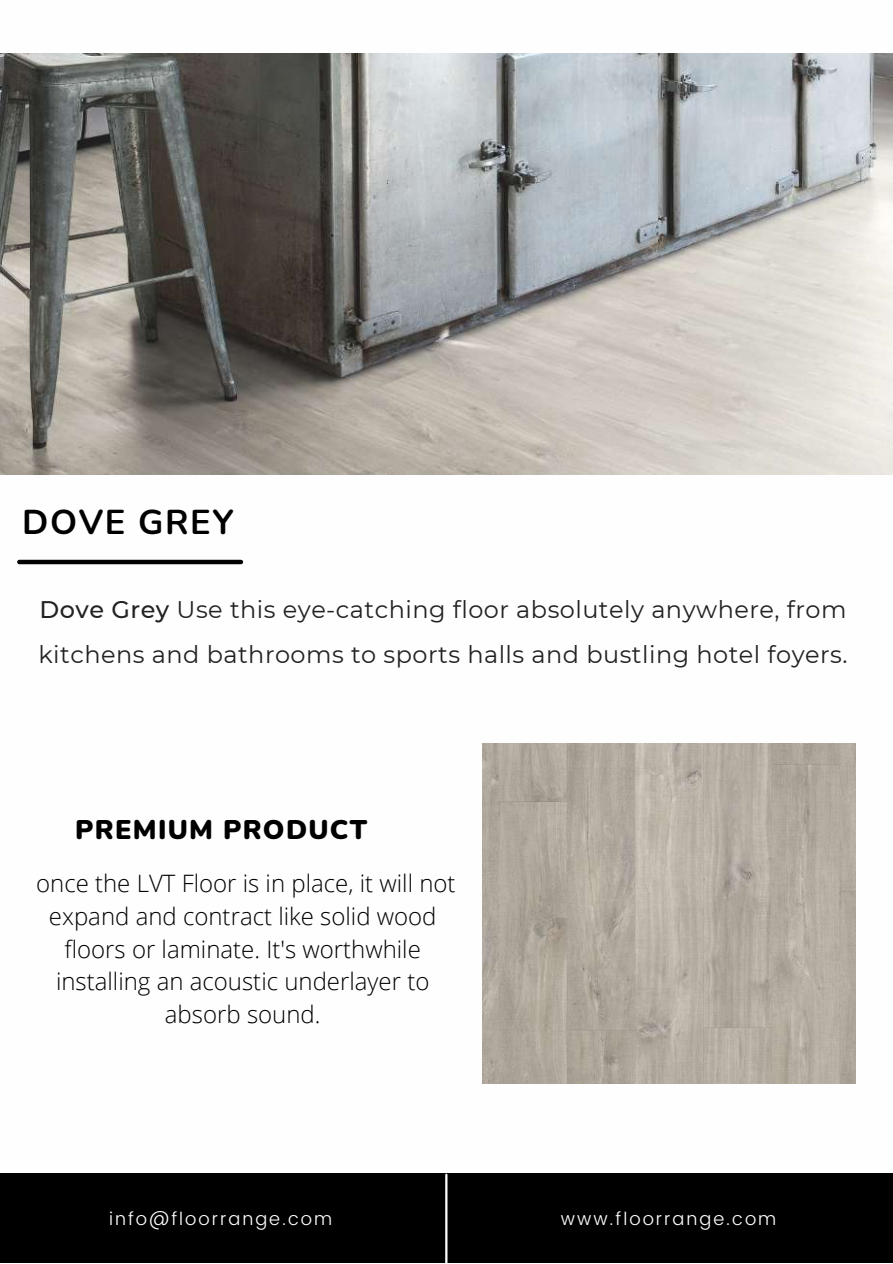
<style>
.page{position:relative;width:893px;height:1264px;background:#fff}
.page>*{position:absolute;margin:0;border:0;box-sizing:border-box;transform-origin:0 0}
.t1{font:700 34.5px "Nunito";letter-spacing:.045em;color:#000}
.t2{font:900 27px "Nunito";letter-spacing:.045em;color:#000}
.t3{font:300 24px/32.5px "Open Sans";color:#000;text-align:center}
.t4{font:24px/45px "Montserrat";letter-spacing:.02em;color:#222}
.t5{font:300 18px "Poppins";letter-spacing:.11em;color:#fff}
.s1{font-weight:500}
</style>
<div class="page">
<img style="left:0;top:54px;width:892px;height:420px">
<div style="left:0;top:1173px;width:892px;height:89px;background:#000"></div>
<hr style="left:445px;top:1174px;width:2px;height:88px;background:#fff">
<div style="left:19px;top:559px;width:222px;height:5px;background:#020301"></div>
<img style="left:482px;top:743px;width:372px;height:340px">
<h1 class="t1" style="left:22px;top:499px;width:213px">DOVE GREY</h1>
<p class="t4" style="left:38px;top:586px;width:810px"><span class="s1">Dove Grey</span> Use this eye-catching floor absolutely anywhere, from kitchens and bathrooms to sports halls and bustling hotel foyers.</p>
<p class="t2" style="left:75px;top:811px;width:293px">PREMIUM PRODUCT</p>
<p class="t3" style="left:36px;top:866px;width:421px">once the LVT Floor is in place, it will not expand and contract like solid wood floors or laminate. It's worthwhile installing an acoustic underlayer to absorb sound.</p>
<p class="t5" style="left:109px;top:1208px;width:224px">info@floorrange.com</p>
<p class="t5" style="left:561px;top:1208px;width:217px">www.floorrange.com</p>
</div>
